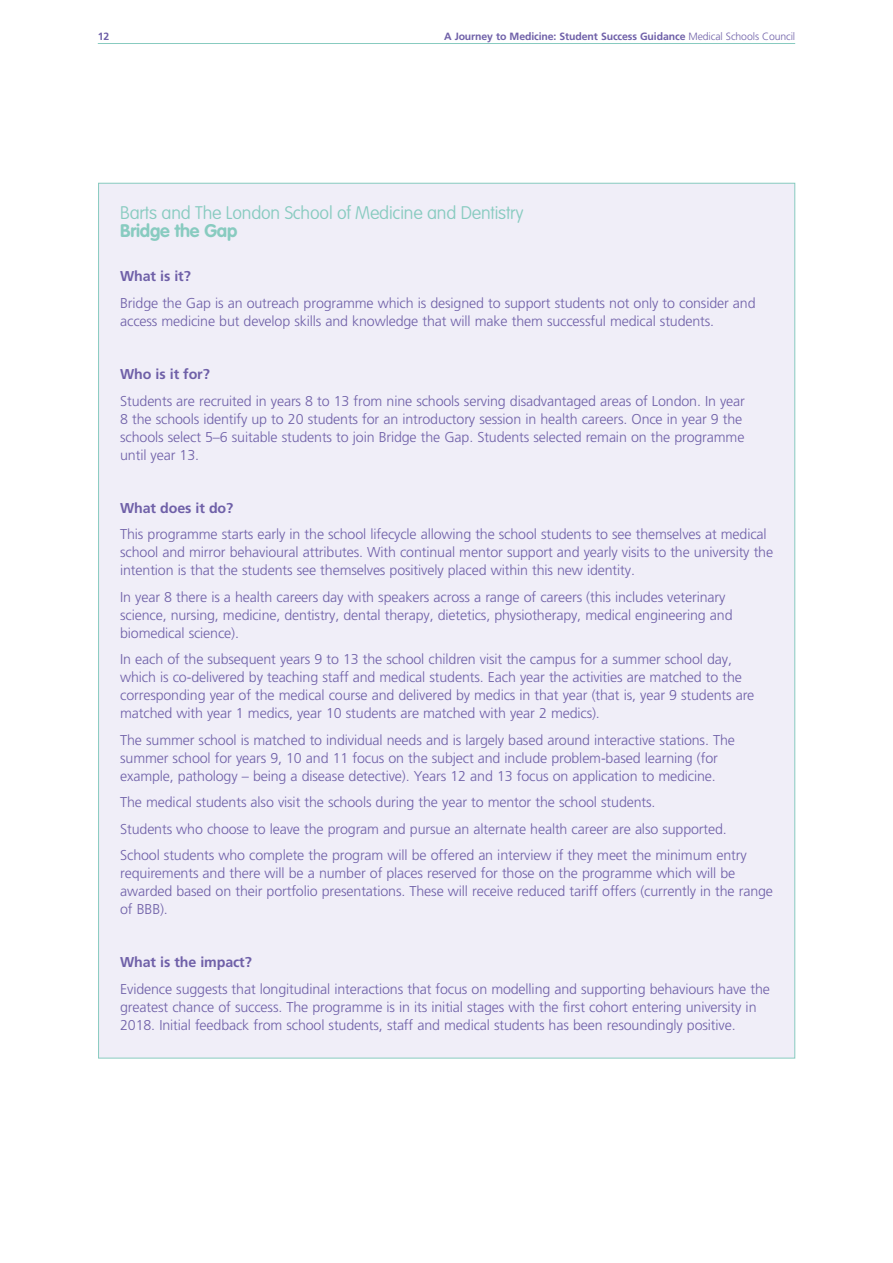
<style>
.page{position:relative;width:893px;height:1263px;background:#fff}
.page>*{position:absolute;margin:0;border:0;box-sizing:border-box;transform-origin:0 0}
.t1{font:100 18px "VAG Rounded";letter-spacing:-.01em;color:#88cbc0}
.t2{font:700 18px "VAG Rounded";letter-spacing:-.01em;color:#88cbc0}
.t3{font:300 14.25px/18px "Frutiger";letter-spacing:-.01em;color:#6f60a8}
.t4{font:700 14.25px "Frutiger";letter-spacing:-.01em;color:#6f60a8}
.t5{font:700 10.5px "Frutiger";letter-spacing:-.01em;color:#6f60a8}
.s1{font-weight:300}
</style>
<div class="page">
<hr style="left:98px;top:43px;width:697px;height:1px;background:#88cbc0">
<div style="left:99px;top:183px;width:696px;height:875px;background:#f0eef8"></div>
<p class="t5" style="left:98px;top:30px;width:13px">12</p>
<p class="t5" style="left:444px;top:30px;width:353px">A Journey to Medicine: Student Success Guidance <span class="s1">Medical Schools Council</span></p>
<p class="t1" style="left:120px;top:202px;width:405px">Barts and The London School of Medicine and Dentistry</p>
<p class="t2" style="left:120px;top:220px;width:119px">Bridge the Gap</p>
<p class="t4" style="left:120px;top:268px;width:72px">What is it?</p>
<p class="t3" style="left:120px;top:294px;width:637px">Bridge the Gap is an outreach programme which is designed to support students not only to consider and access medicine but develop skills and knowledge that will make them successful medical students.</p>
<p class="t4" style="left:120px;top:366px;width:91px">Who is it for?</p>
<p class="t3" style="left:120px;top:392px;width:626px">Students are recruited in years 8 to 13 from nine schools serving disadvantaged areas of London. In year 8 the schools identify up to 20 students for an introductory session in health careers. Once in year 9 the schools select 5–6 suitable students to join Bridge the Gap. Students selected remain on the programme until year 13.</p>
<p class="t4" style="left:120px;top:499px;width:115px">What does it do?</p>
<p class="t3" style="left:120px;top:525px;width:654px">This programme starts early in the school lifecycle allowing the school students to see themselves at medical school and mirror behavioural attributes. With continual mentor support and yearly visits to the university the intention is that the students see themselves positively placed within this new identity.</p>
<p class="t3" style="left:120px;top:588px;width:614px">In year 8 there is a health careers day with speakers across a range of careers (this includes veterinary science, nursing, medicine, dentistry, dental therapy, dietetics, physiotherapy, medical engineering and biomedical science).</p>
<p class="t3" style="left:120px;top:650px;width:636px">In each of the subsequent years 9 to 13 the school children visit the campus for a summer school day, which is co-delivered by teaching staff and medical students. Each year the activities are matched to the corresponding year of the medical course and delivered by medics in that year (that is, year 9 students are matched with year 1 medics, year 10 students are matched with year 2 medics).</p>
<p class="t3" style="left:120px;top:731px;width:616px">The summer school is matched to individual needs and is largely based around interactive stations. The summer school for years 9, 10 and 11 focus on the subject and include problem-based learning (for example, pathology – being a disease detective). Years 12 and 13 focus on application to medicine.</p>
<p class="t3" style="left:120px;top:789px;width:628px;line-height:26.5px">The medical students also visit the schools during the year to mentor the school students.<br>Students who choose to leave the program and pursue an alternate health career are also supported.<br>School students who complete the program will be offered an interview if they meet the minimum entry</p>
<p class="t3" style="left:120px;top:864px;width:654px">requirements and there will be a number of places reserved for those on the programme which will be awarded based on their portfolio presentations. These will receive reduced tariff offers (currently in the range of BBB).</p>
<p class="t4" style="left:120px;top:954px;width:133px">What is the impact?</p>
<p class="t3" style="left:120px;top:980px;width:651px">Evidence suggests that longitudinal interactions that focus on modelling and supporting behaviours have the greatest chance of success. The programme is in its initial stages with the first cohort entering university in<br>2018. Initial feedback from school students, staff and medical students has been resoundingly positive.</p>
</div>
